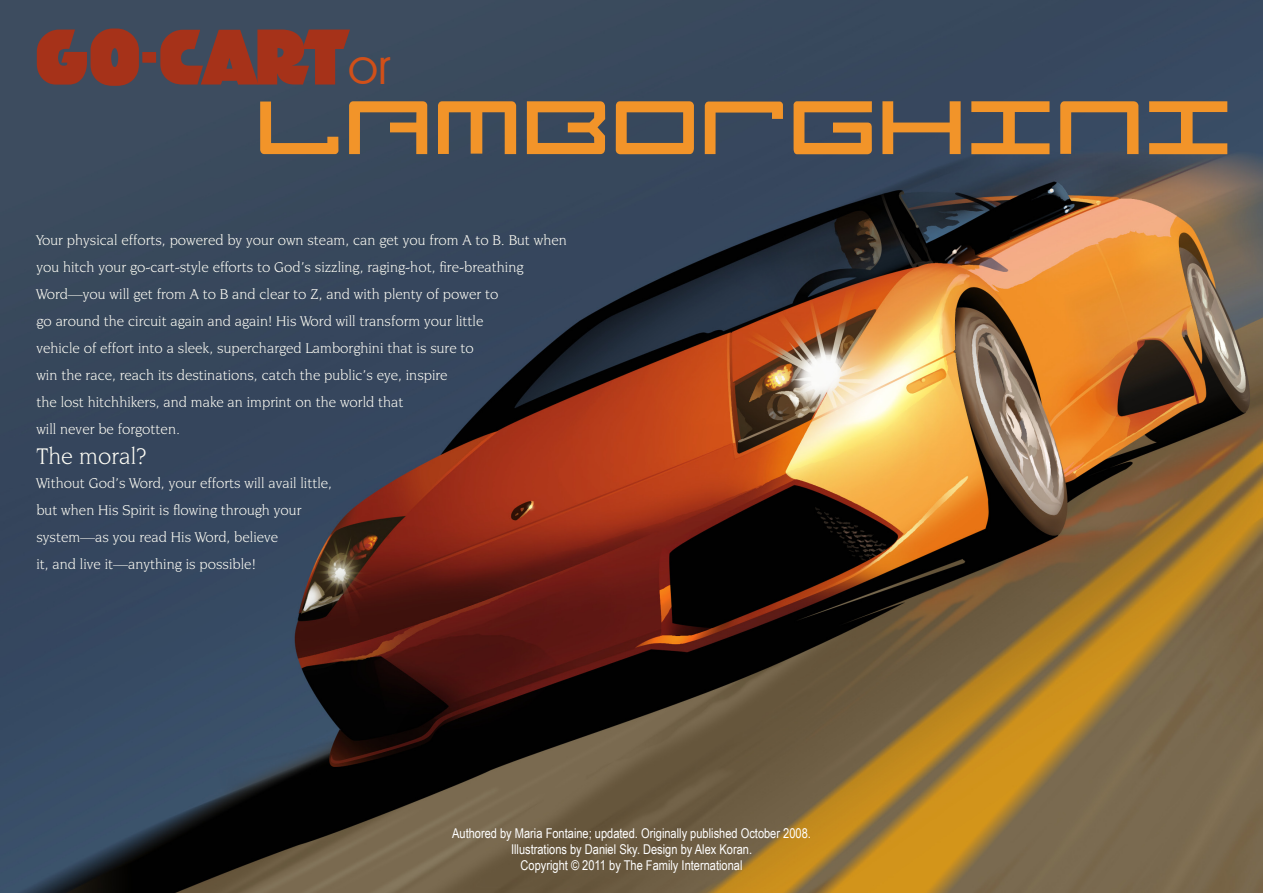
<style>
.page{position:relative;width:1263px;height:893px;background:#fff}
.page>*{position:absolute;margin:0;border:0;box-sizing:border-box;transform-origin:0 0}
.t1{font:68.7px "CC Stormtrooper";color:#a63219}
.t2{font:57.15px "Legion";letter-spacing:.075em;color:#f29429}
.t3{font:49.35px "Avant Garde IT Cby BT";color:#d15019}
.t4{font:24px "Novarese IT Cby BT";color:#fffef6}
.t5{font:15px/27px "Novarese IT Cby BT";color:#fffef6}
.t6{font:13.5px "Arial Narrow";color:#fff}
</style>
<div class="page">
<img style="left:0;top:0;width:1263px;height:893px">
<p class="t1" style="left:35px;top:25px;width:313px">GO-CART</p>
<p class="t3" style="left:348px;top:37px;width:44px">or</p>
<p class="t2" style="left:256px;top:98px;width:975px">LAMBORGHINI</p>
<p class="t5" style="left:36px;top:227px;width:532px">Your physical efforts, powered by your own steam, can get you from A to B. But when you hitch your go-cart-style efforts to God’s sizzling, raging-hot, fire-breathing Word—you will get from A to B and clear to Z, and with plenty of power to<br>go around the circuit again and again! His Word will transform your little<br>vehicle of effort into a sleek, supercharged Lamborghini that is sure to<br>win the race, reach its destinations, catch the public’s eye, inspire<br>the lost hitchhikers, and make an imprint on the world that<br>will never be forgotten.</p>
<p class="t4" style="left:36px;top:442px;width:111px">The moral?</p>
<p class="t5" style="left:36px;top:470px;width:297px">Without God’s Word, your efforts will avail little, but when His Spirit is flowing through your system—as you read His Word, believe<br>it, and live it—anything is possible!</p>
<p class="t6" style="left:452px;top:823px;width:360px">Authored by Maria Fontaine; updated. Originally published October 2008.</p>
<p class="t6" style="left:511px;top:839px;width:243px">Illustrations by Daniel Sky. Design by Alex Koran.</p>
<p class="t6" style="left:521px;top:856px;width:223px">Copyright © 2011 by The Family International</p>
</div>
